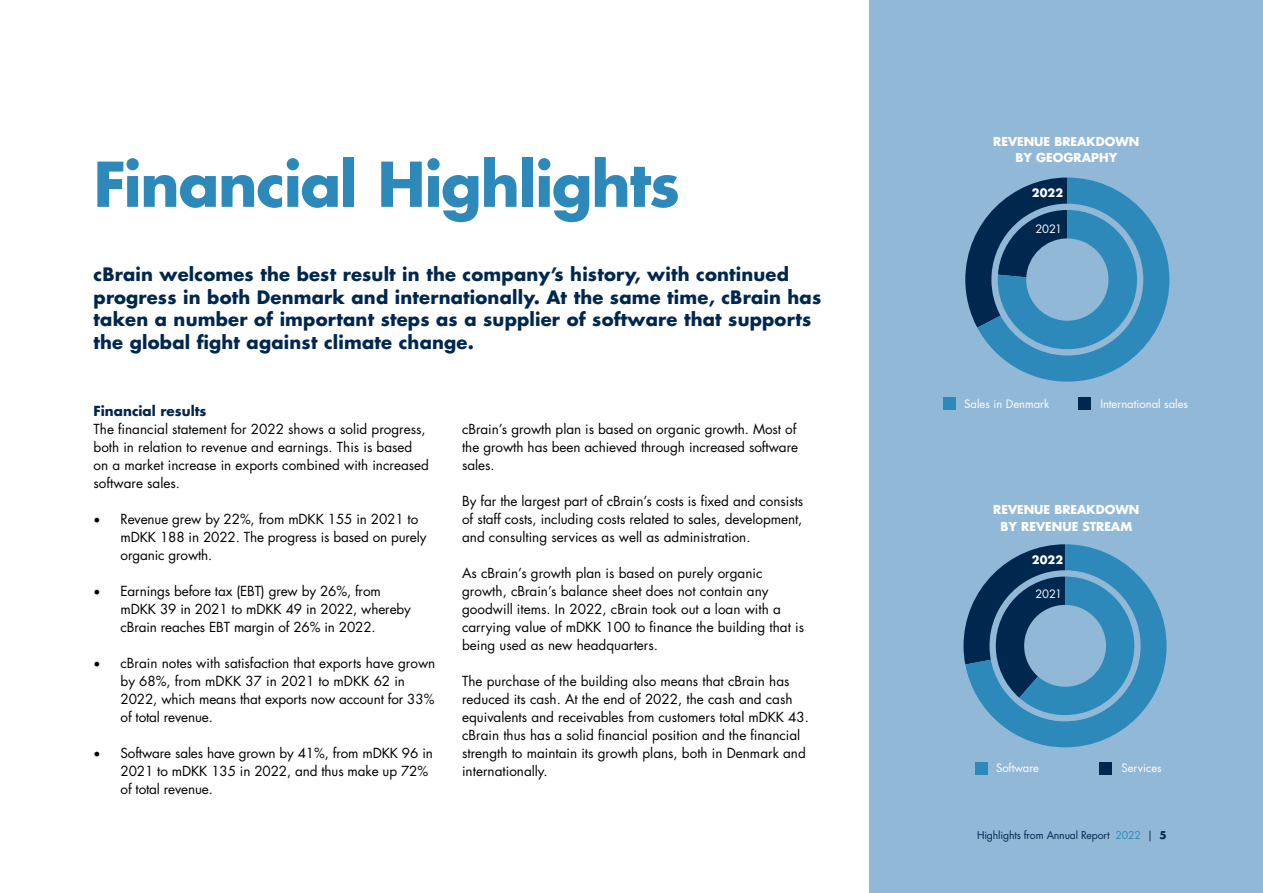
<style>
.page{position:relative;width:1263px;height:893px;background:#fff}
.page>*{position:absolute;margin:0;border:0;box-sizing:border-box;transform-origin:0 0}
.t1{font:700 60px "Futura Std";letter-spacing:-.025em;color:#2c89b9}
.t2{font:700 18px/22.5px "Futura Std";letter-spacing:.01em;color:#00274e}
.t3{font:13.5px/18px "Futura Std";color:#000}
.t4{font:700 13.5px "Futura Std";color:#00274e}
.t5{font:700 12px/16.5px "Futura Std";color:#fff;text-align:center}
.t6{font:11.25px "Futura Std";color:#fff}
.t7{font:700 11.25px "Futura Std";letter-spacing:.005em;color:#fff}
.t8{font:10.5px "Futura Std";letter-spacing:-.015em;color:#00274e}
.s1{font-family:"Minion Pro";font-size:18px}
.s2{color:#2c89b9}
.s3{font-weight:700}
</style>
<div class="page">
<div style="left:870px;top:0;width:393px;height:893px;background:#92b8d7"></div>
<svg style="left:963px;top:544px;width:203px;height:203px"></svg>
<svg style="left:965px;top:178px;width:204px;height:204px"></svg>
<div style="left:943px;top:398px;width:13px;height:12px;background:#2c89b9"></div>
<div style="left:1078px;top:398px;width:13px;height:12px;background:#00274e"></div>
<div style="left:975px;top:762px;width:12px;height:12px;background:#2c89b9"></div>
<div style="left:1099px;top:762px;width:13px;height:12px;background:#00274e"></div>
<h1 class="t1" style="left:94px;top:144px;width:588px">Financial Highlights</h1>
<p class="t2" style="left:94px;top:263px;width:729px">cBrain welcomes the best result in the company’s history, with continued progress in both Denmark and internationally. At the same time, cBrain has taken a number of important steps as a supplier of software that supports the global fight against climate change.</p>
<p class="t4" style="left:94px;top:402px;width:114px">Financial results</p>
<p class="t3" style="left:94px;top:421px;width:337px">The financial statement for 2022 shows a solid progress, both in relation to revenue and earnings. This is based on a market increase in exports combined with increased software sales.</p>
<p class="t3" style="left:121px;top:511px;width:307px;text-indent:-27px"><span class="s1">•</span> Revenue grew by 22%, from mDKK 155 in 2021 to mDKK 188 in 2022. The progress is based on purely organic growth.</p>
<p class="t3" style="left:121px;top:583px;width:292px;text-indent:-27px"><span class="s1">•</span> Earnings before tax (EBT) grew by 26%, from mDKK 39 in 2021 to mDKK 49 in 2022, whereby cBrain reaches EBT margin of 26% in 2022.</p>
<p class="t3" style="left:121px;top:655px;width:316px;text-indent:-27px"><span class="s1">•</span> cBrain notes with satisfaction that exports have grown by 68%, from mDKK 37 in 2021 to mDKK 62 in 2022, which means that exports now account for 33% of total revenue.</p>
<p class="t3" style="left:121px;top:745px;width:314px;text-indent:-27px"><span class="s1">•</span> Software sales have grown by 41%, from mDKK 96 in<br>2021 to mDKK 135 in 2022, and thus make up 72% of total revenue.</p>
<p class="t3" style="left:462px;top:421px;width:338px">cBrain’s growth plan is based on organic growth. Most of the growth has been achieved through increased software sales.</p>
<p class="t3" style="left:462px;top:493px;width:343px;text-align:justify">By far the largest part of cBrain’s costs is fixed and consists of staff costs, including costs related to sales, development, and consulting services as well as administration.</p>
<p class="t3" style="left:462px;top:565px;width:343px">As cBrain’s growth plan is based on purely organic growth, cBrain’s balance sheet does not contain any goodwill items. In 2022, cBrain took out a loan with a carrying value of mDKK 100 to finance the building that is being used as new headquarters.</p>
<p class="t3" style="left:462px;top:673px;width:348px">The purchase of the building also means that cBrain has reduced its cash. At the end of 2022, the cash and cash equivalents and receivables from customers total mDKK 43. cBrain thus has a solid financial position and the financial strength to maintain its growth plans, both in Denmark and internationally.</p>
<p class="t5" style="left:993px;top:133px;width:148px">REVENUE BREAKDOWN<br>BY GEOGRAPHY</p>
<p class="t7" style="left:1032px;top:186px;width:33px">2022</p>
<p class="t6" style="left:1035px;top:221px;width:28px">2021</p>
<p class="t6" style="left:964px;top:397px;width:87px">Sales in Denmark</p>
<p class="t6" style="left:1100px;top:397px;width:89px">International sales</p>
<p class="t5" style="left:993px;top:501px;width:148px">REVENUE BREAKDOWN<br>BY REVENUE STREAM</p>
<p class="t7" style="left:1032px;top:552px;width:33px">2022</p>
<p class="t6" style="left:1035px;top:587px;width:28px">2021</p>
<p class="t6" style="left:996px;top:761px;width:45px">Software</p>
<p class="t6" style="left:1121px;top:761px;width:42px">Services</p>
<p class="t8" style="left:977px;top:828px;width:191px">Highlights from Annual Report <span class="s2">2022</span> | <span class="s3">5</span></p>
</div>
